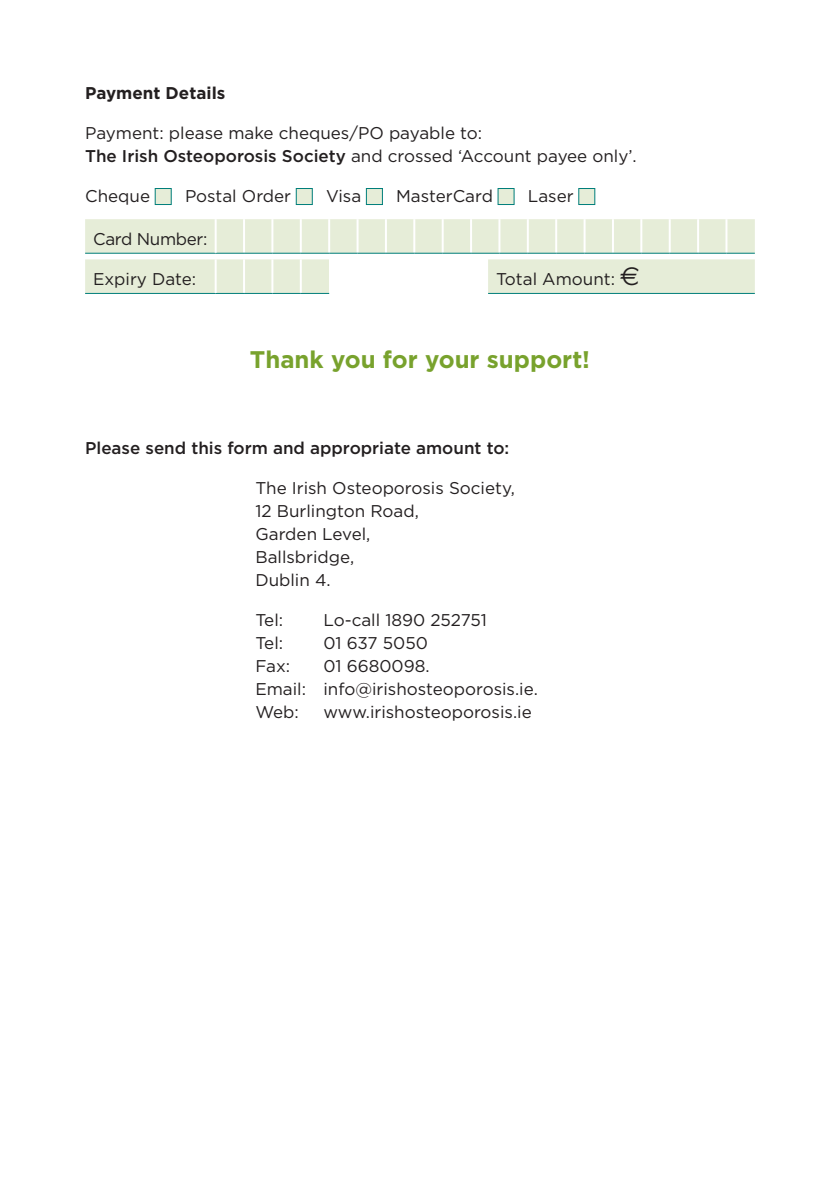
<style>
.page{position:relative;width:840px;height:1191px;background:#fff}
.page>*{position:absolute;margin:0;border:0;box-sizing:border-box;transform-origin:0 0}
.t1{font:700 24px "Gotham";color:#78a22d}
.t2{font:17px/23px "Gotham";color:#231f20}
.t3{font:500 17px "Gotham";color:#231f20}
.t4{font:700 17px "Gotham";color:#231f20}
.t5{font:17px "Gotham";letter-spacing:-.02em;color:#231f20}
.s1{font-weight:500}
.s2{font-family:"Euro Sans";font-size:26px}
</style>
<div class="page">
<div style="left:155px;top:188px;width:17px;height:17px;background:#e6edd8;border:1px solid #007e7a"></div>
<div style="left:295px;top:188px;width:17px;height:17px;background:#e6edd8;border:1px solid #007e7a"></div>
<div style="left:365px;top:188px;width:17px;height:17px;background:#e6edd8;border:1px solid #007e7a"></div>
<div style="left:497px;top:188px;width:17px;height:17px;background:#e6edd8;border:1px solid #007e7a"></div>
<div style="left:578px;top:188px;width:17px;height:17px;background:#e6edd8;border:1px solid #007e7a"></div>
<svg style="left:85px;top:219px;width:669px;height:75px"></svg>
<hr style="left:488px;top:293px;width:266px;height:1px;background:#007e7a">
<hr style="left:214px;top:259px;width:2px;height:34px;background:#fff">
<p class="t4" style="left:85px;top:83px;width:142px">Payment Details</p>
<p class="t2" style="left:85px;top:121px;width:553px">Payment: please make cheques/PO payable to:<br><span class="s1">The Irish Osteoporosis Society</span> and crossed ‘Account payee only’.</p>
<p class="t2" style="left:85px;top:184px;width:66px">Cheque</p>
<p class="t2" style="left:185px;top:184px;width:108px">Postal Order</p>
<p class="t2" style="left:326px;top:184px;width:37px">Visa</p>
<p class="t2" style="left:396px;top:184px;width:98px">MasterCard</p>
<p class="t2" style="left:527px;top:184px;width:47px">Laser</p>
<p class="t5" style="left:93px;top:230px;width:116px">Card Number:</p>
<p class="t2" style="left:93px;top:268px;width:105px">Expiry Date:</p>
<p class="t2" style="left:496px;top:268px;width:145px">Total Amount: <span class="s2">€</span></p>
<h1 class="t1" style="left:250px;top:346px;width:341px">Thank you for your support!</h1>
<p class="t3" style="left:85px;top:438px;width:425px">Please send this form and appropriate amount to:</p>
<p class="t2" style="left:255px;top:476px;width:261px">The Irish Osteoporosis Society,<br>12 Burlington Road,<br>Garden Level,<br>Ballsbridge,<br>Dublin 4.</p>
<p class="t2" style="left:255px;top:608px;width:29px">Tel:</p>
<p class="t2" style="left:323px;top:608px;width:165px">Lo-call 1890 252751</p>
<p class="t2" style="left:255px;top:631px;width:29px">Tel:</p>
<p class="t2" style="left:323px;top:631px;width:106px">01 637 5050</p>
<p class="t2" style="left:255px;top:654px;width:36px">Fax:</p>
<p class="t2" style="left:255px;top:654px;width:284px;text-indent:68px">01 6680098.<br>Email: info@irishosteoporosis.ie.<br>Web:</p>
<p class="t2" style="left:323px;top:700px;width:210px">www.irishosteoporosis.ie</p>
</div>
